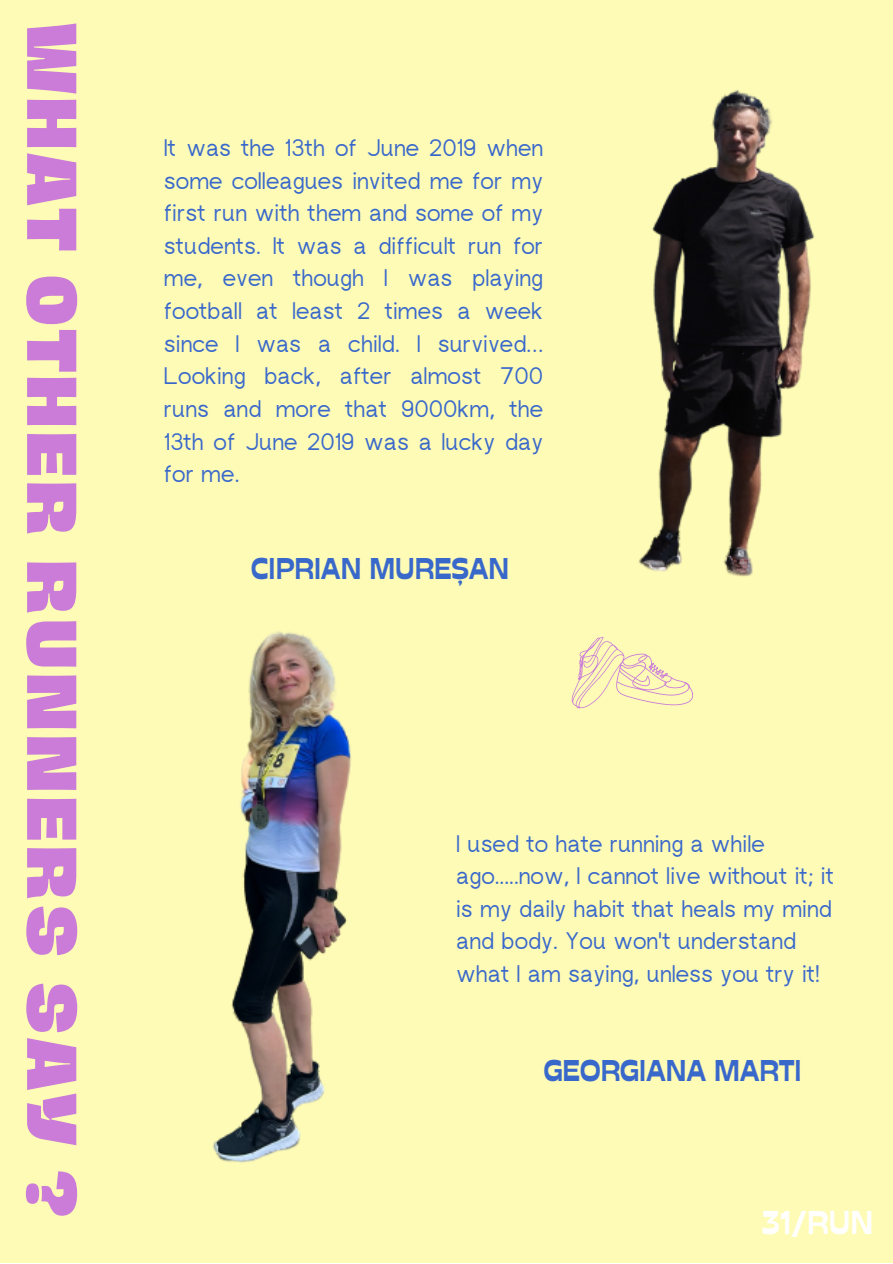
<style>
.page{position:relative;width:893px;height:1264px;background:#fff}
.page>*{position:absolute;margin:0;border:0;box-sizing:border-box;transform-origin:0 0}
.t1{font:800 64.5px "Hagrid";letter-spacing:.075em;color:#ca7cd8}
.t2{font:800 33px "Stadio Deva";color:#fff}
.t3{font:800 30px "Stadio Deva";letter-spacing:-.015em;color:#3968cb}
.t4{font:24px/32.5px "rugratssans";color:#3968cb;text-align:justify}
</style>
<div class="page">
<div style="left:0;top:0;width:892px;height:1262px;background:#fefbb7"></div>
<img style="left:638px;top:90px;width:177px;height:487px">
<img style="left:213px;top:631px;width:138px;height:532px">
<svg style="left:571px;top:636px;width:122px;height:72px"></svg>
<p class="t1" style="left:84px;top:24px;width:1194px;rotate:90deg">WHAT OTHER RUNNERS SAY ?</p>
<p class="t4" style="left:164px;top:134px;width:381px">It was the 13th of June 2019 when some colleagues invited me for my first run with them and some of my students. It was a difficult run for me, even though I was playing football at least 2 times a week since I was a child. I survived… Looking back, after almost 700 runs and more that 9000km, the 13th of June 2019 was a lucky day for me.</p>
<p class="t3" style="left:251px;top:550px;width:260px">CIPRIAN MUREȘAN</p>
<p class="t4" style="left:456px;top:829px;width:379px;text-align:left">I used to hate running a while ago.....now, I cannot live without it; it is my daily habit that heals my mind and body. You won't understand what I am saying, unless you try it!</p>
<p class="t3" style="left:543px;top:1052px;width:260px">GEORGIANA MARTI</p>
<p class="t2" style="left:761px;top:1202px;width:113px">31/RUN</p>
</div>
